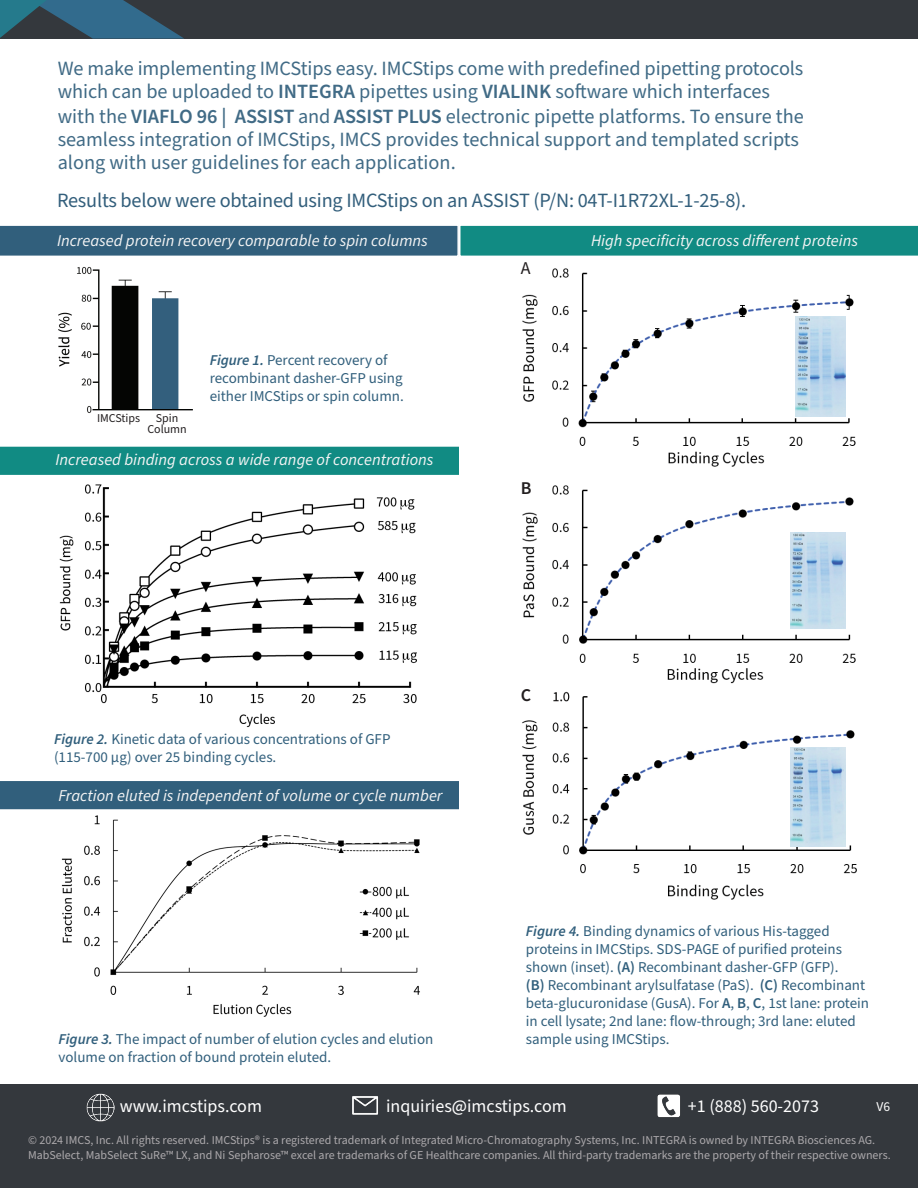
<style>
.page{position:relative;width:918px;height:1188px;background:#fff}
.page>*{position:absolute;margin:0;border:0;box-sizing:border-box;transform-origin:0 0}
.t1{font:20.25px/23.5px "Source Sans Pro";color:#416b86}
.t2{font:20.25px "Source Sans Pro";letter-spacing:-.01em;color:#335f7c}
.t3{font:18px "Source Sans Pro";color:#fff}
.t4{font:600 18px "Source Sans Pro";color:#231f20}
.t5{font:18px "Source Sans Pro";color:#231f20}
.t6{font:italic 16.5px "Source Sans Pro";color:#f4f4f4}
.t7{font:15px/18px "Source Sans Pro";color:#315f7c}
.t8{font:13.5px "Source Sans Pro";color:#fff}
.t9{font:12px/14.4px "Source Sans Pro";color:#aca9ac}
.t10{font:12px "Source Sans Pro";color:#231f20}
.s1{font-weight:600}
.s2{font-weight:600;font-style:italic}
</style>
<div class="page">
<img style="left:58px;top:266px;width:135px;height:147px">
<div style="left:0;top:1084px;width:918px;height:104px;background:#34383d"></div>
<img style="left:59px;top:484px;width:358px;height:244px">
<img style="left:61px;top:815px;width:359px;height:202px">
<img style="left:522px;top:268px;width:335px;height:632px">
<img style="left:790px;top:533px;width:56px;height:96px">
<img style="left:790px;top:747px;width:56px;height:100px">
<img style="left:796px;top:317px;width:50px;height:99px">
<img style="left:86px;top:1094px;width:28px;height:28px">
<img style="left:352px;top:1096px;width:26px;height:19px">
<img style="left:657px;top:1094px;width:23px;height:24px">
<div style="left:0;top:0;width:918px;height:39px;background:#34383d"></div>
<svg style="left:0;top:0;width:184px;height:39px"></svg>
<div style="left:0;top:446px;width:459px;height:29px;background:#118b83"></div>
<div style="left:0;top:781px;width:459px;height:29px;background:#315f7c"></div>
<svg style="left:0;top:225px;width:918px;height:31px;background:#2b7b85"></svg>
<p class="t1" style="left:58px;top:58px;width:748px">We make implementing IMCStips easy. IMCStips come with predefined pipetting protocols which can be uploaded to <span class="s1">INTEGRA</span> pipettes using <span class="s1">VIALINK</span> software which interfaces with the <span class="s1">VIAFLO 96 | ASSIST</span> and <span class="s1">ASSIST PLUS</span> electronic pipette platforms. To ensure the seamless integration of IMCStips, IMCS provides technical support and templated scripts along with user guidelines for each application.</p>
<p class="t2" style="left:57px;top:186px;width:691px">Results below were obtained using IMCStips on an ASSIST (P/N: 04T-I1R72XL-1-25-8).</p>
<p class="t6" style="left:57px;top:229px;width:372px">Increased protein recovery comparable to spin columns</p>
<p class="t10" style="left:97px;top:410px;width:45px">IMCStips</p>
<p class="t10" style="left:156px;top:410px;width:24px">Spin</p>
<p class="t10" style="left:147px;top:421px;width:41px">Column</p>
<p class="t7" style="left:210px;top:352px;width:196px"><span class="s2">Figure 1.</span> Percent recovery of recombinant dasher-GFP using either IMCStips or spin column.</p>
<p class="t6" style="left:56px;top:449px;width:380px">Increased binding across a wide range of concentrations</p>
<p class="t5" style="left:521px;top:256px;width:11px">A</p>
<p class="t6" style="left:591px;top:229px;width:269px">High specificity across different proteins</p>
<p class="t4" style="left:521px;top:476px;width:12px">B</p>
<p class="t7" style="left:54px;top:731px;width:338px"><span class="s2">Figure 2.</span> Kinetic data of various concentrations of GFP (115-700 µg) over 25 binding cycles.</p>
<p class="t6" style="left:58px;top:784px;width:386px">Fraction eluted is independent of volume or cycle number</p>
<p class="t7" style="left:58px;top:1031px;width:376px"><span class="s2">Figure 3.</span> The impact of number of elution cycles and elution volume on fraction of bound protein eluted.</p>
<p class="t4" style="left:521px;top:683px;width:12px">C</p>
<p class="t7" style="left:526px;top:923px;width:345px"><span class="s2">Figure 4.</span> Binding dynamics of various His-tagged proteins in IMCStips. SDS-PAGE of purified proteins shown (inset). <span class="s1">(A)</span> Recombinant dasher-GFP (GFP).<br><span class="s1">(B)</span> Recombinant arylsulfatase (PaS). <span class="s1">(C)</span> Recombinant beta-glucuronidase (GusA). For <span class="s1">A</span>, <span class="s1">B</span>, <span class="s1">C</span>, 1st lane: protein in cell lysate; 2nd lane: flow-through; 3rd lane: eluted sample using IMCStips.</p>
<p class="t3" style="left:120px;top:1094px;width:144px">www.imcstips.com</p>
<p class="t3" style="left:386px;top:1094px;width:182px">inquiries@imcstips.com</p>
<p class="t3" style="left:688px;top:1094px;width:133px">+1 (888) 560-2073</p>
<p class="t9" style="left:28px;top:1134px;width:864px">© 2024 IMCS, Inc. All rights reserved. IMCStips® is a registered trademark of Integrated Micro-Chromatography Systems, Inc. INTEGRA is owned by INTEGRA Biosciences AG.<br>MabSelect, MabSelect SuRe™ LX, and Ni Sepharose™ excel are trademarks of GE Healthcare companies. All third-party trademarks are the property of their respective owners.</p>
<p class="t8" style="left:877px;top:1098px;width:15px">V6</p>
</div>
